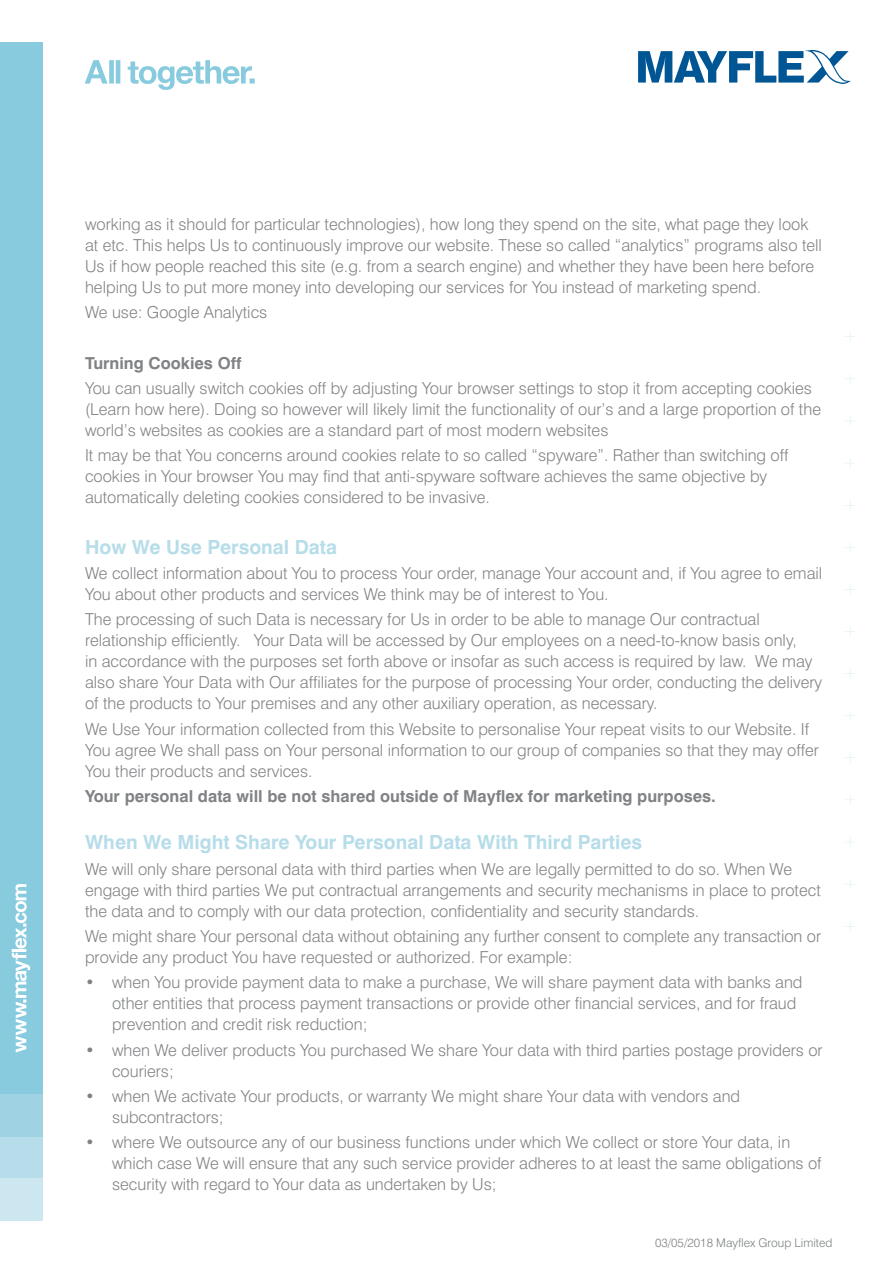
<style>
.page{position:relative;width:893px;height:1263px;background:#fff}
.page>*{position:absolute;margin:0;border:0;box-sizing:border-box;transform-origin:0 0}
.t1{font:700 19.5px "Swiss 721 BT";color:#b6dde9}
.t2{font:300 16.5px/21px "Swiss 721 BT";color:#808285}
.t3{font:700 16.5px "Swiss 721 BT";color:#808285}
.t4{font:300 12px "Swiss 721 BT";color:#7e8083}
</style>
<div class="page">
<div style="left:0;top:42px;width:42px;height:1052px;background:#88cbdf"></div>
<div style="left:0;top:1137px;width:42px;height:42px;background:#b6dde9"></div>
<div style="left:0;top:1179px;width:42px;height:42px;background:#cce7ef"></div>
<div style="left:0;top:1094px;width:42px;height:43px;background:#9fd3e4"></div>
<svg style="left:12px;top:884px;width:18px;height:168px"></svg>
<svg style="left:845px;top:332px;width:10px;height:9px"></svg>
<svg style="left:845px;top:374px;width:10px;height:10px"></svg>
<svg style="left:849px;top:416px;width:2px;height:10px"></svg>
<svg style="left:845px;top:458px;width:10px;height:10px"></svg>
<svg style="left:845px;top:501px;width:10px;height:9px"></svg>
<svg style="left:845px;top:543px;width:10px;height:9px"></svg>
<svg style="left:845px;top:585px;width:10px;height:9px"></svg>
<svg style="left:845px;top:627px;width:10px;height:9px"></svg>
<svg style="left:845px;top:669px;width:10px;height:9px"></svg>
<svg style="left:845px;top:711px;width:10px;height:9px"></svg>
<svg style="left:845px;top:753px;width:10px;height:9px"></svg>
<svg style="left:845px;top:795px;width:10px;height:10px"></svg>
<svg style="left:849px;top:837px;width:2px;height:10px"></svg>
<svg style="left:845px;top:879px;width:10px;height:10px"></svg>
<svg style="left:845px;top:922px;width:10px;height:9px"></svg>
<svg style="left:638px;top:50px;width:213px;height:34px"></svg>
<svg style="left:85px;top:60px;width:170px;height:30px"></svg>
<p class="t2" style="left:85px;top:214px;width:738px">working as it should for particular technologies), how long they spend on the site, what page they look at etc. This helps Us to continuously improve our website. These so called “analytics” programs also tell Us if how people reached this site (e.g. from a search engine) and whether they have been here before helping Us to put more money into developing our services for You instead of marketing spend.</p>
<p class="t2" style="left:85px;top:302px;width:184px">We use: Google Analytics</p>
<p class="t3" style="left:85px;top:353px;width:158px">Turning Cookies Off</p>
<p class="t2" style="left:85px;top:378px;width:737px">You can usually switch cookies off by adjusting Your browser settings to stop it from accepting cookies (Learn how here). Doing so however will likely limit the functionality of our’s and a large proportion of the world’s websites as cookies are a standard part of most modern websites</p>
<p class="t2" style="left:85px;top:445px;width:705px">It may be that You concerns around cookies relate to so called “spyware”. Rather than switching off cookies in Your browser You may find that anti-spyware software achieves the same objective by automatically deleting cookies considered to be invasive.</p>
<p class="t1" style="left:85px;top:535px;width:253px">How We Use Personal Data</p>
<p class="t2" style="left:85px;top:563px;width:739px">We collect information about You to process Your order, manage Your account and, if You agree to email<br>You about other products and services We think may be of interest to You.</p>
<p class="t2" style="left:85px;top:609px;width:739px">The processing of such Data is necessary for Us in order to be able to manage Our contractual relationship efficiently. Your Data will be accessed by Our employees on a need-to-know basis only,<br>in accordance with the purposes set forth above or insofar as such access is required by law. We may also share Your Data with Our affiliates for the purpose of processing Your order, conducting the delivery of the products to Your premises and any other auxiliary operation, as necessary.</p>
<p class="t2" style="left:85px;top:718px;width:735px">We Use Your information collected from this Website to personalise Your repeat visits to our Website. If<br>You agree We shall pass on Your personal information to our group of companies so that they may offer<br>You their products and services.</p>
<p class="t3" style="left:85px;top:786px;width:632px">Your personal data will be not shared outside of Mayflex for marketing purposes.</p>
<p class="t1" style="left:85px;top:831px;width:559px">When We Might Share Your Personal Data With Third Parties</p>
<p class="t2" style="left:85px;top:858px;width:737px">We will only share personal data with third parties when We are legally permitted to do so. When We engage with third parties We put contractual arrangements and security mechanisms in place to protect the data and to comply with our data protection, confidentiality and security standards.</p>
<p class="t2" style="left:85px;top:925px;width:738px">We might share Your personal data without obtaining any further consent to complete any transaction or provide any product You have requested or authorized. For example:</p>
<p class="t2" style="left:112px;top:972px;width:692px;text-indent:-27px">• when You provide payment data to make a purchase, We will share payment data with banks and other entities that process payment transactions or provide other financial services, and for fraud prevention and credit risk reduction;</p>
<p class="t2" style="left:112px;top:1039px;width:712px;text-indent:-27px">• when We deliver products You purchased We share Your data with third parties postage providers or couriers;</p>
<p class="t2" style="left:112px;top:1085px;width:630px;text-indent:-27px">• when We activate Your products, or warranty We might share Your data with vendors and subcontractors;</p>
<p class="t2" style="left:112px;top:1131px;width:711px;text-indent:-27px">• where We outsource any of our business functions under which We collect or store Your data, in which case We will ensure that any such service provider adheres to at least the same obligations of security with regard to Your data as undertaken by Us;</p>
<p class="t4" style="left:655px;top:1235px;width:179px">03/05/2018 Mayflex Group Limited</p>
</div>
